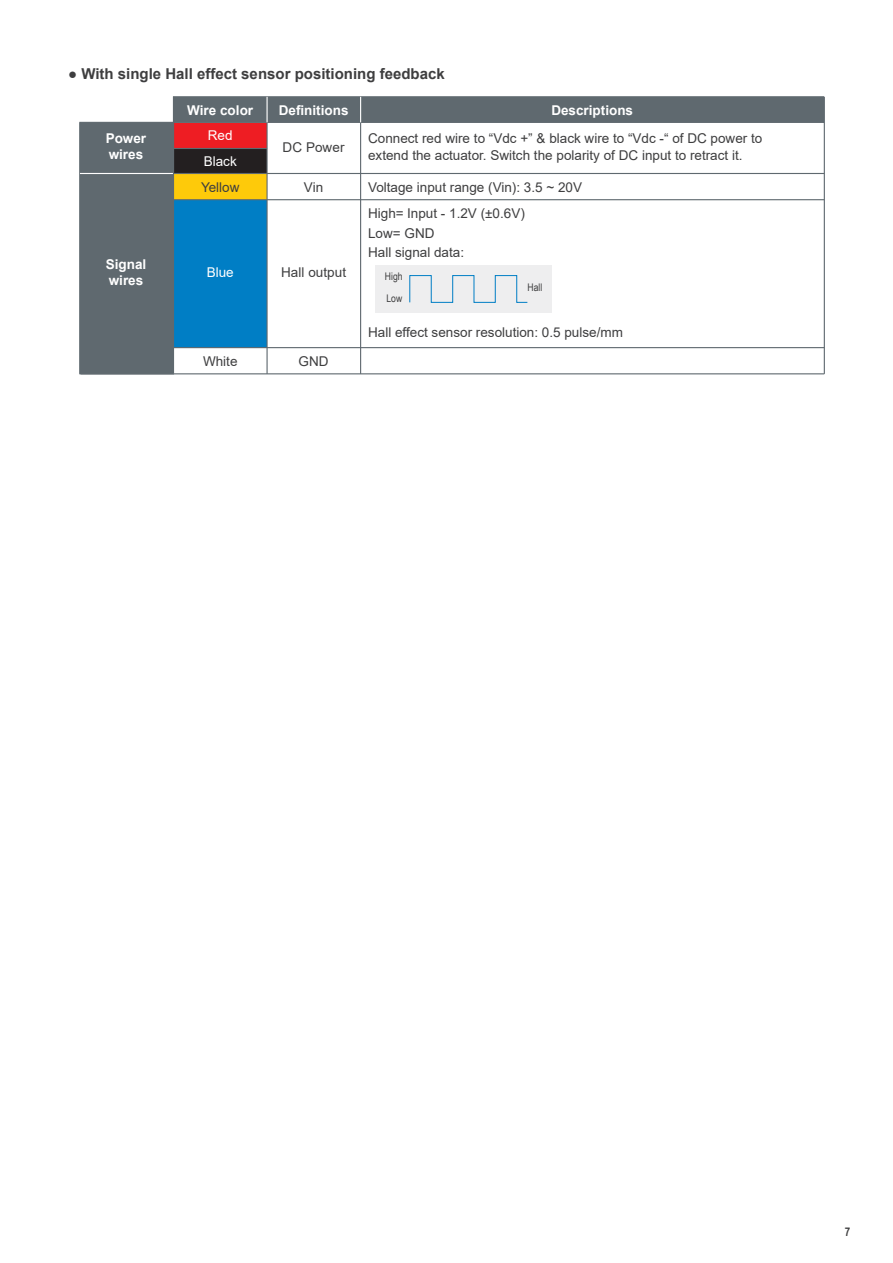
<style>
.page{position:relative;width:893px;height:1263px;background:#fff}
.page>*{position:absolute;margin:0;border:0;box-sizing:border-box;transform-origin:0 0}
.t1{font:700 15px "Arial";color:#3e3e3f}
.t2{font:13.5px/16.2px "Arial";color:#3e3e3f}
.t3{font:700 13.5px/16.2px "Arial";color:#fff}
.t4{font:13.5px/25.5px "Arial";color:#fff;text-align:center}
.t5{font:700 12px "Arial Narrow";color:#3e3e3f}
.t6{font:10.5px/22.2px "Arial Narrow";letter-spacing:.01em;color:#3e3e3f}
</style>
<div class="page">
<div style="left:174px;top:148px;width:93px;height:25px;background:#231f20"></div>
<div style="left:174px;top:123px;width:93px;height:25px;background:#ee1d23"></div>
<div style="left:173px;top:96px;width:651px;height:27px;background:#5f696f;border:1px solid #5f696f"></div>
<hr style="left:824px;top:97px;width:1px;height:277px;background:#5f696f">
<hr style="left:360px;top:123px;width:1px;height:251px;background:#5f696f">
<hr style="left:174px;top:148px;width:93px;height:1px;background:#5f696f">
<div style="left:79px;top:122px;width:95px;height:252px;background:#5f696f"></div>
<hr style="left:80px;top:173px;width:94px;height:1px;background:#fff">
<hr style="left:266px;top:97px;width:2px;height:25px;background:#fff">
<svg style="left:360px;top:97px;width:1px;height:25px"></svg>
<div style="left:174px;top:200px;width:93px;height:148px;background:#007ec5"></div>
<div style="left:174px;top:173px;width:93px;height:27px;background:#feca0a"></div>
<hr style="left:174px;top:173px;width:650px;height:1px;background:#5f696f">
<hr style="left:174px;top:199px;width:650px;height:1px;background:#5f696f">
<div style="left:376px;top:266px;width:176px;height:47px;background:#eeeeef"></div>
<svg style="left:409px;top:275px;width:119px;height:28px"></svg>
<hr style="left:81px;top:373px;width:743px;height:1px;background:#5f696f">
<hr style="left:266px;top:123px;width:2px;height:251px;background:#5f696f">
<hr style="left:173px;top:97px;width:1px;height:277px;background:#5f696f">
<hr style="left:174px;top:347px;width:650px;height:1px;background:#5f696f">
<p class="t1" style="left:68px;top:63px;width:378px">● With single Hall effect sensor positioning feedback</p>
<p class="t3" style="left:187px;top:102px;width:67px">Wire color</p>
<p class="t3" style="left:279px;top:102px;width:71px">Definitions</p>
<p class="t3" style="left:551px;top:102px;width:83px">Descriptions</p>
<p class="t3" style="left:106px;top:130px;width:42px">Power wires</p>
<p class="t4" style="left:204px;top:123px;width:35px">Red<br>Black</p>
<p class="t2" style="left:283px;top:139px;width:63px">DC Power</p>
<p class="t2" style="left:368px;top:131px;width:396px">Connect red wire to “Vdc +” &amp; black wire to “Vdc -“ of DC power to extend the actuator. Switch the polarity of DC input to retract it.</p>
<p class="t2" style="left:304px;top:179px;width:21px">Vin</p>
<p class="t2" style="left:368px;top:174px;width:216px;line-height:26.5px">Voltage input range (Vin): 3.5 ~ 20V<br>High= Input - 1.2V (±0.6V)</p>
<p class="t2" style="left:368px;top:223px;width:98px;line-height:19.5px">Low= GND<br>Hall signal data:</p>
<p class="t2" style="left:201px;top:179px;width:40px">Yellow</p>
<p class="t3" style="left:106px;top:256px;width:42px">Signal wires</p>
<p class="t4" style="left:207px;top:260px;width:29px">Blue</p>
<p class="t2" style="left:281px;top:264px;width:67px">Hall output</p>
<p class="t6" style="left:385px;top:265px;width:20px">High<br>Low</p>
<p class="t6" style="left:527px;top:275px;width:17px">Hall</p>
<p class="t2" style="left:203px;top:353px;width:36px">White</p>
<p class="t2" style="left:299px;top:353px;width:32px">GND</p>
<p class="t2" style="left:368px;top:324px;width:256px">Hall effect sensor resolution: 0.5 pulse/mm</p>
<p class="t5" style="left:845px;top:1223px;width:7px">7</p>
</div>
